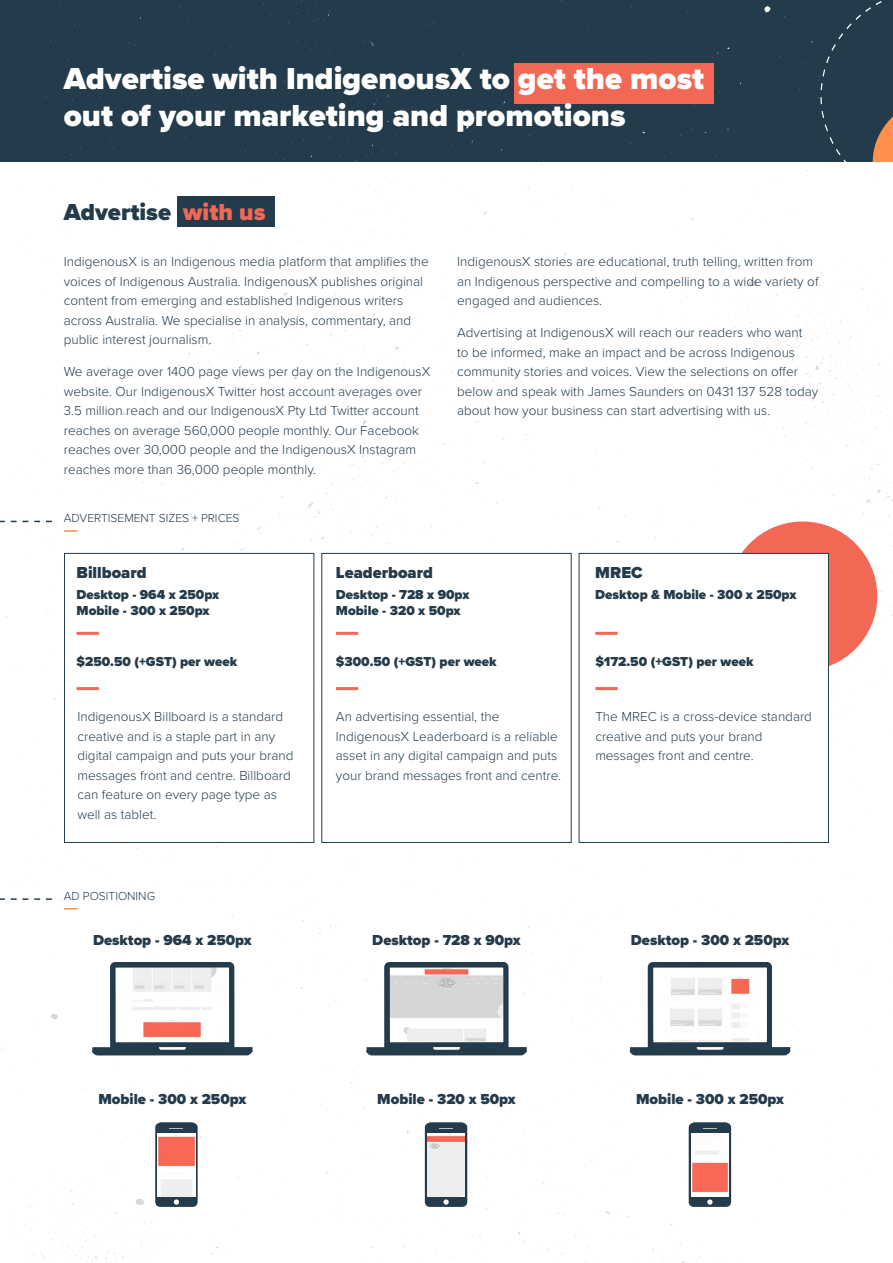
<style>
.page{position:relative;width:893px;height:1263px;background:#fff}
.page>*{position:absolute;margin:0;border:0;box-sizing:border-box;transform-origin:0 0}
.t1{font:900 31.5px/37.8px "Proxima Nova";color:#fff}
.t2{font:900 24px "Proxima Nova";color:#243b4b}
.t3{font:900 16.5px "Proxima Nova";color:#243b4b}
.t4{font:900 15px "Proxima Nova";color:#243b4b}
.t5{font:300 13.5px/19.5px "Proxima Nova";color:#243b4b}
.t6{font:900 13.5px/16.2px "Proxima Nova";color:#243b4b}
.t7{font:300 12px "Proxima Nova";color:#243b4b}
.s1{color:#f26855}
</style>
<div class="page">
<svg style="left:181px;top:548px;width:11px;height:5px"></svg>
<svg style="left:873px;top:607px;width:20px;height:13px"></svg>
<svg style="left:359px;top:420px;width:11px;height:25px"></svg>
<svg style="left:359px;top:388px;width:5px;height:10px"></svg>
<svg style="left:306px;top:456px;width:60px;height:62px"></svg>
<svg style="left:238px;top:352px;width:22px;height:33px"></svg>
<svg style="left:674px;top:272px;width:168px;height:165px"></svg>
<svg style="left:380px;top:454px;width:31px;height:18px"></svg>
<svg style="left:188px;top:338px;width:54px;height:34px"></svg>
<svg style="left:147px;top:419px;width:44px;height:32px"></svg>
<svg style="left:51px;top:1013px;width:7px;height:7px"></svg>
<svg style="left:10px;top:1191px;width:79px;height:71px"></svg>
<div style="left:728px;top:521px;width:149px;height:150px;background:#f26855;border-radius:50%"></div>
<div style="left:64px;top:553px;width:250px;height:290px;background:#fff;border:1px solid #243b4b"></div>
<div style="left:579px;top:553px;width:250px;height:290px;background:#fff;border:1px solid #243b4b"></div>
<div style="left:321px;top:553px;width:251px;height:290px;background:#fff;border:1px solid #243b4b"></div>
<div style="left:0;top:0;width:893px;height:162px;background:#233b4b"></div>
<svg style="left:764px;top:6px;width:7px;height:7px"></svg>
<svg style="left:288px;top:0;width:42px;height:23px"></svg>
<svg style="left:818px;top:1px;width:64px;height:161px"></svg>
<svg style="left:873px;top:98px;width:20px;height:64px"></svg>
<div style="left:514px;top:64px;width:200px;height:40px;background:#f26855"></div>
<div style="left:177px;top:196px;width:98px;height:31px;background:#243b4b"></div>
<svg style="left:64px;top:908px;width:13px;height:1px"></svg>
<hr style="left:77px;top:632px;width:22px;height:3px;background:#f26855">
<hr style="left:77px;top:687px;width:22px;height:3px;background:#f26855">
<hr style="left:336px;top:687px;width:22px;height:3px;background:#f26855">
<hr style="left:595px;top:687px;width:23px;height:3px;background:#f26855">
<hr style="left:336px;top:632px;width:22px;height:3px;background:#f26855">
<hr style="left:595px;top:632px;width:23px;height:3px;background:#f26855">
<svg style="left:0;top:520px;width:78px;height:24px"></svg>
<svg style="left:0;top:898px;width:52px;height:2px"></svg>
<svg style="left:92px;top:962px;width:161px;height:98px"></svg>
<svg style="left:159px;top:1047px;width:27px;height:3px"></svg>
<img style="left:116px;top:967px;width:113px;height:74px">
<svg style="left:366px;top:962px;width:161px;height:93px"></svg>
<svg style="left:433px;top:1047px;width:27px;height:3px"></svg>
<img style="left:390px;top:967px;width:113px;height:74px">
<svg style="left:630px;top:962px;width:160px;height:93px"></svg>
<svg style="left:697px;top:1042px;width:27px;height:8px"></svg>
<img style="left:653px;top:967px;width:114px;height:74px">
<svg style="left:91px;top:1122px;width:107px;height:141px"></svg>
<img style="left:158px;top:1133px;width:37px;height:64px">
<svg style="left:402px;top:1122px;width:65px;height:85px"></svg>
<img style="left:427px;top:1133px;width:38px;height:64px">
<svg style="left:688px;top:1122px;width:43px;height:85px"></svg>
<img style="left:691px;top:1133px;width:38px;height:64px">
<h1 class="t1" style="left:64px;top:59px;width:642px">Advertise with IndigenousX to get the most out of your marketing and promotions</h1>
<h2 class="t2" style="left:64px;top:194px;width:203px">Advertise <span class="s1">with us</span></h2>
<p class="t5" style="left:64px;top:251px;width:366px">IndigenousX is an Indigenous media platform that amplifies the voices of Indigenous Australia. IndigenousX publishes original content from emerging and established Indigenous writers across Australia. We specialise in analysis, commentary, and public interest journalism.</p>
<p class="t5" style="left:64px;top:361px;width:368px">We average over 1400 page views per day on the IndigenousX website. Our IndigenousX Twitter host account averages over 3.5 million reach and our IndigenousX Pty Ltd Twitter account reaches on average 560,000 people monthly. Our Facebook reaches over 30,000 people and the IndigenousX Instagram reaches more than 36,000 people monthly.</p>
<p class="t7" style="left:64px;top:509px;width:177px">ADVERTISEMENT SIZES + PRICES</p>
<p class="t5" style="left:457px;top:251px;width:363px">IndigenousX stories are educational, truth telling, written from an Indigenous perspective and compelling to a wide variety of engaged and audiences.</p>
<p class="t5" style="left:457px;top:322px;width:363px">Advertising at IndigenousX will reach our readers who want<br>to be informed, make an impact and be across Indigenous community stories and voices. View the selections on offer below and speak with James Saunders on 0431 137 528 today about how your business can start advertising with us.</p>
<p class="t3" style="left:77px;top:561px;width:72px">Billboard</p>
<p class="t3" style="left:336px;top:561px;width:99px">Leaderboard</p>
<p class="t3" style="left:595px;top:561px;width:49px">MREC</p>
<p class="t6" style="left:77px;top:586px;width:144px">Desktop - 964 x 250px<br>Mobile - 300 x 250px</p>
<p class="t6" style="left:77px;top:654px;width:162px">$250.50 (+GST) per week</p>
<p class="t6" style="left:336px;top:654px;width:162px">$300.50 (+GST) per week</p>
<p class="t6" style="left:595px;top:654px;width:160px">$172.50 (+GST) per week</p>
<p class="t6" style="left:595px;top:586px;width:203px">Desktop &amp; Mobile - 300 x 250px</p>
<p class="t6" style="left:336px;top:586px;width:135px">Desktop - 728 x 90px<br>Mobile - 320 x 50px</p>
<p class="t5" style="left:77px;top:706px;width:217px">IndigenousX Billboard is a standard creative and is a staple part in any digital campaign and puts your brand messages front and centre. Billboard can feature on every page type as well as tablet.</p>
<p class="t5" style="left:336px;top:706px;width:227px">An advertising essential, the IndigenousX Leaderboard is a reliable asset in any digital campaign and puts your brand messages front and centre.</p>
<p class="t5" style="left:595px;top:706px;width:218px">The MREC is a cross-device standard creative and puts your brand messages front and centre.</p>
<p class="t7" style="left:64px;top:887px;width:93px">AD POSITIONING</p>
<p class="t4" style="left:93px;top:928px;width:160px">Desktop - 964 x 250px</p>
<p class="t4" style="left:372px;top:928px;width:150px">Desktop - 728 x 90px</p>
<p class="t4" style="left:631px;top:928px;width:160px">Desktop - 300 x 250px</p>
<p class="t4" style="left:98px;top:1087px;width:149px">Mobile - 300 x 250px</p>
<p class="t4" style="left:377px;top:1087px;width:140px">Mobile - 320 x 50px</p>
<p class="t4" style="left:636px;top:1087px;width:149px">Mobile - 300 x 250px</p>
</div>
